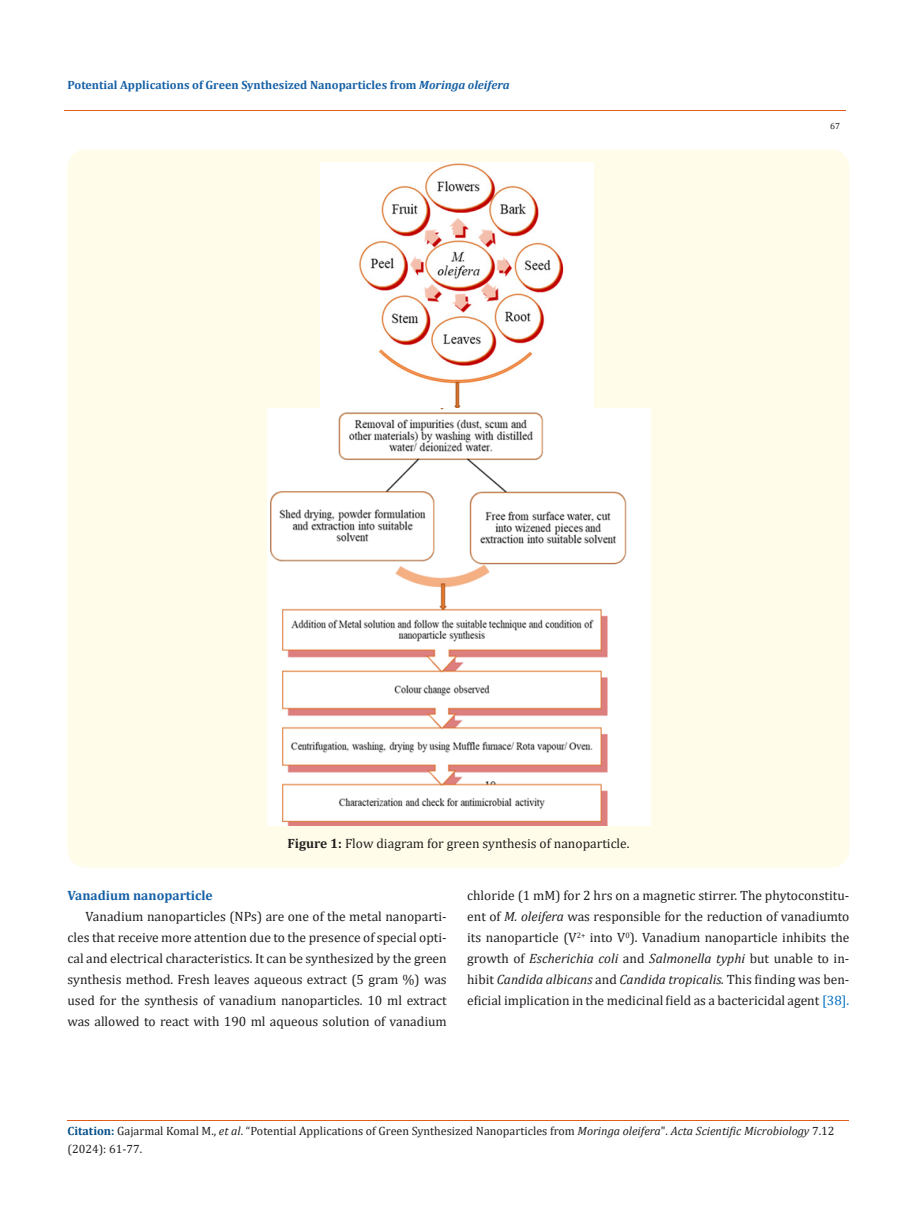
<style>
.page{position:relative;width:917px;height:1224px;background:#fff}
.page>*{position:absolute;margin:0;border:0;box-sizing:border-box;transform-origin:0 0}
.Body_Text{font:13.5px/21px "Cambria";color:#231f20;text-align:justify}
.t1{font:700 13.5px "Cambria";color:#1560a6}
.t2{font:12px/18px "Cambria";color:#231f20}
.t3{font:700 12px "Cambria";color:#1560a6}
.t4{font:9px "Cambria";color:#231f20}
.s1{font-style:italic}
.s2{font-weight:700}
.s3{color:#0070c0}
.s4{font-weight:700;color:#035089}
</style>
<div class="page">
<hr style="left:64px;top:110px;width:782px;height:1px;background:#e05d1a">
<div style="left:67px;top:149px;width:782px;height:719px;background:#fffde9;border-radius:18px"></div>
<img style="left:320px;top:163px;width:274px;height:245px">
<img style="left:267px;top:408px;width:383px;height:417px">
<hr style="left:67px;top:1121px;width:782px;height:1px;background:#e05d1a">
<p class="t3" style="left:67px;top:76px;width:443px">Potential Applications of Green Synthesized Nanoparticles from <span class="s1">Moringa oleifera</span></p>
<p class="t4" style="left:830px;top:120px;width:11px">67</p>
<p class="Body_Text" style="left:287px;top:833px;width:344px"><span class="s2">Figure 1:</span> Flow diagram for green synthesis of nanoparticle.</p>
<p class="t1" style="left:67px;top:886px;width:147px">Vanadium nanoparticle</p>
<p class="Body_Text" style="left:67px;top:906px;width:381px;text-indent:18px">Vanadium nanoparticles (NPs) are one of the metal nanoparti&shy;cles that receive more attention due to the presence of special opti&shy;cal and electrical characteristics. It can be synthesized by the green synthesis method. Fresh leaves aqueous extract (5 gram %) was used for the synthesis of vanadium nanoparticles. 10 ml extract was allowed to react with 190 ml aqueous solution of vanadium</p>
<p class="Body_Text" style="left:467px;top:885px;width:384px">chloride (1 mM) for 2 hrs on a magnetic stirrer. The phytoconstitu&shy;ent of <span class="s1">M. oleifera</span> was responsible for the reduction of vanadium to its nanoparticle (V<sup>2+</sup> into V<sup>0</sup>). Vanadium nanoparticle inhibits the growth of <span class="s1">Escherichia coli</span> and <span class="s1">Salmonella typhi</span> but unable to in&shy;hibit <span class="s1">Candida albicans</span> and <span class="s1">Candida tropicalis.</span> This finding was ben&shy;eficial implication in the medicinal field as a bactericidal agent <span class="s3">[38].</span></p>
<p class="t2" style="left:67px;top:1122px;width:768px"><span class="s4">Citation:</span> Gajarmal Komal M., <span class="s1">et al</span>. “Potential Applications of Green Synthesized Nanoparticles from <span class="s1">Moringa oleifera</span>". <span class="s1">Acta Scientific Microbiology</span> 7.12 (2024): 61-77.</p>
</div>
